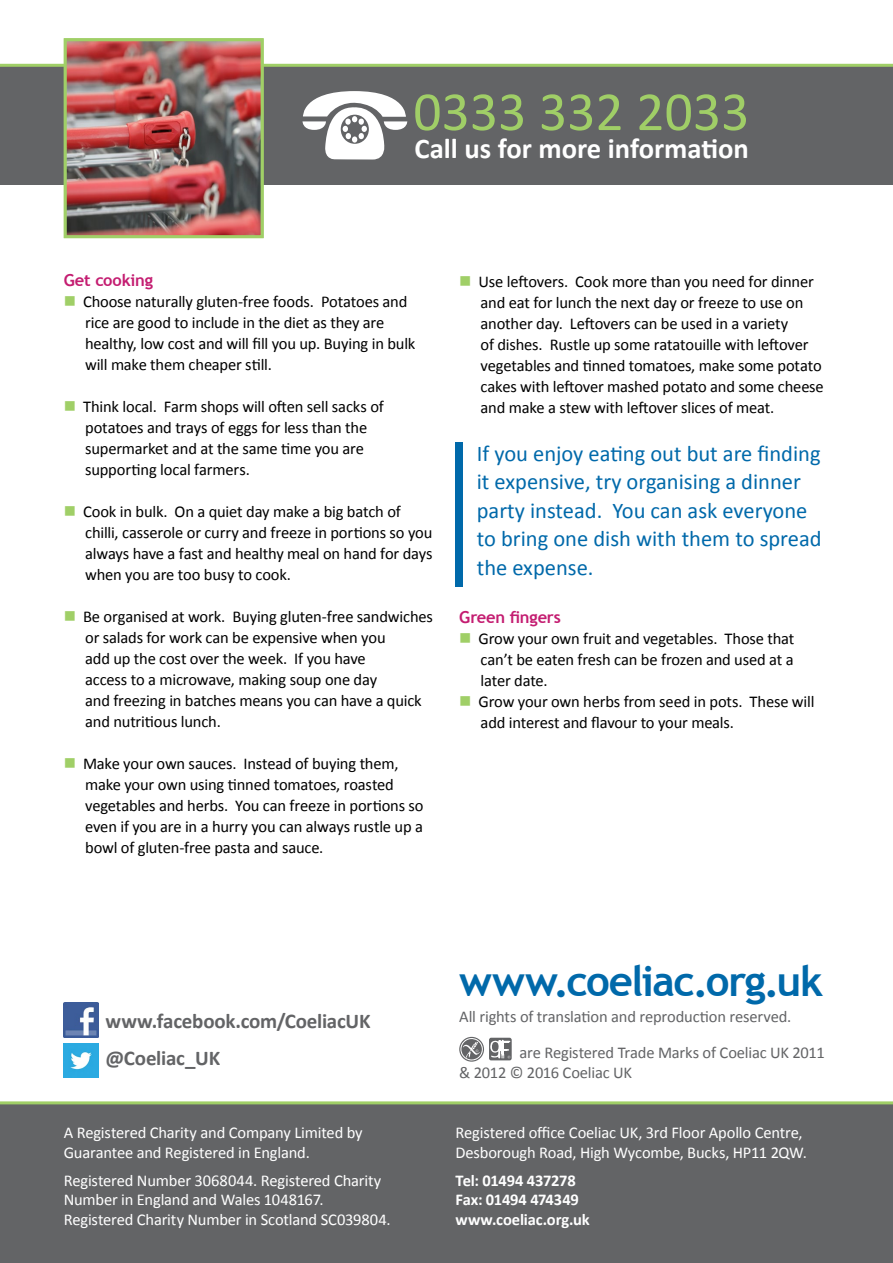
<style>
.page{position:relative;width:893px;height:1263px;background:#fff}
.page>*{position:absolute;margin:0;border:0;box-sizing:border-box;transform-origin:0 0}
.t1{font:55.8px "Calibri";color:#a0ce67}
.t2{font:700 42px "Trebuchet MS";letter-spacing:-.035em;color:#0069aa}
.t3{font:700 28.65px "Calibri";color:#fff}
.t4{font:22.5px/28.5px "Calibri";color:#0069aa}
.t5{font:700 21px/37px "Calibri";letter-spacing:-.01em;color:#636466}
.t6{font:16.5px/21px "Calibri";letter-spacing:-.01em;color:#000}
.t7{font:16.5px/19.5px "Calibri";letter-spacing:-.01em;color:#fff}
.t8{font:16.5px/19.5px "Calibri";letter-spacing:-.015em;color:#636466}
.t9{font:700 16.5px/19.5px "Calibri";letter-spacing:-.01em;color:#fff}
.t10{font:700 16.5px "Trebuchet MS";letter-spacing:-.01em;color:#c41d71}
.s1{color:#a0cf67}
</style>
<div class="page">
<div style="left:0;top:65px;width:893px;height:119px;background:#636466"></div>
<hr style="left:0;top:64px;width:893px;height:3px;background:#a0cf67">
<div style="left:0;top:1103px;width:893px;height:160px;background:#636466"></div>
<hr style="left:0;top:1101px;width:893px;height:3px;background:#a0cf67">
<svg style="left:459px;top:1037px;width:25px;height:25px"></svg>
<svg style="left:460px;top:1038px;width:23px;height:23px"></svg>
<svg style="left:489px;top:1038px;width:23px;height:22px"></svg>
<svg style="left:490px;top:1039px;width:20px;height:20px"></svg>
<img style="left:68px;top:42px;width:192px;height:192px">
<div style="left:64px;top:38px;width:200px;height:200px;border:3px solid #a0cf67"></div>
<svg style="left:302px;top:91px;width:105px;height:69px"></svg>
<img style="left:64px;top:1043px;width:35px;height:35px">
<img style="left:64px;top:1003px;width:35px;height:35px">
<div style="left:456px;top:442px;width:7px;height:144px;background:#0069aa"></div>
<h1 class="t1" style="left:413px;top:76px;width:338px">0333 332 2033</h1>
<h3 class="t3" style="left:415px;top:131px;width:336px">Call us for more information</h3>
<p class="t10" style="left:64px;top:270px;width:91px">Get cooking</p>
<p class="t6" style="left:85px;top:291px;width:332px;text-indent:-21px"><span class="s1">■</span> Choose naturally gluten-free foods. Potatoes and rice are good to include in the diet as they are healthy, low cost and will fill you up. Buying in bulk will make them cheaper still.</p>
<p class="t6" style="left:85px;top:396px;width:300px;text-indent:-21px"><span class="s1">■</span> Think local. Farm shops will often sell sacks of potatoes and trays of eggs for less than the supermarket and at the same time you are supporting local farmers.</p>
<p class="t6" style="left:85px;top:501px;width:349px;text-indent:-21px"><span class="s1">■</span> Cook in bulk. On a quiet day make a big batch of chilli, casserole or curry and freeze in portions so you always have a fast and healthy meal on hand for days when you are too busy to cook.</p>
<p class="t6" style="left:85px;top:606px;width:349px;text-indent:-21px"><span class="s1">■</span> Be organised at work. Buying gluten-free sandwiches or salads for work can be expensive when you<br>add up the cost over the week. If you have<br>access to a microwave, making soup one day<br>and freezing in batches means you can have a quick and nutritious lunch.</p>
<p class="t6" style="left:85px;top:753px;width:340px;text-indent:-21px"><span class="s1">■</span> Make your own sauces. Instead of buying them, make your own using tinned tomatoes, roasted vegetables and herbs. You can freeze in portions so even if you are in a hurry you can always rustle up a bowl of gluten-free pasta and sauce.</p>
<p class="t6" style="left:481px;top:271px;width:345px;text-indent:-21px"><span class="s1">■</span> Use leftovers. Cook more than you need for dinner and eat for lunch the next day or freeze to use on another day. Leftovers can be used in a variety<br>of dishes. Rustle up some ratatouille with leftover vegetables and tinned tomatoes, make some potato cakes with leftover mashed potato and some cheese and make a stew with leftover slices of meat.</p>
<h3 class="t4" style="left:477px;top:439px;width:346px">If you enjoy eating out but are finding it expensive, try organising a dinner party instead. You can ask everyone to bring one dish with them to spread the expense.</h3>
<p class="t10" style="left:459px;top:606px;width:103px">Green fingers</p>
<p class="t6" style="left:481px;top:628px;width:315px;text-align:justify;text-indent:-21px"><span class="s1">■</span> Grow your own fruit and vegetables. Those that can’t be eaten fresh can be frozen and used at a later date.</p>
<p class="t6" style="left:481px;top:691px;width:335px;text-indent:-21px"><span class="s1">■</span> Grow your own herbs from seed in pots. These will add interest and flavour to your meals.</p>
<p class="t5" style="left:106px;top:1003px;width:266px">www.facebook.com/CoeliacUK @Coeliac_UK</p>
<p class="t7" style="left:64px;top:1123px;width:300px">A Registered Charity and Company Limited by<br>Guarantee and Registered in England.</p>
<p class="t7" style="left:64px;top:1170px;width:328px">Registered Number 3068044. Registered Charity<br>Number in England and Wales 1048167.<br>Registered Charity Number in Scotland SC039804.</p>
<h2 class="t2" style="left:459px;top:955px;width:365px">www.coeliac.org.uk</h2>
<p class="t8" style="left:459px;top:1006px;width:334px">All rights of translation and reproduction reserved.</p>
<p class="t8" style="left:459px;top:1043px;width:367px;text-indent:60px">are Registered Trade Marks of Coeliac UK 2011 &amp; 2012 © 2016 Coeliac UK</p>
<p class="t7" style="left:456px;top:1123px;width:353px">Registered office Coeliac UK, 3rd Floor Apollo Centre,<br>Desborough Road, High Wycombe, Bucks, HP11 2QW.</p>
<p class="t9" style="left:456px;top:1170px;width:136px">Tel: 01494 437278<br>Fax: 01494 474349 www.coeliac.org.uk</p>
</div>
